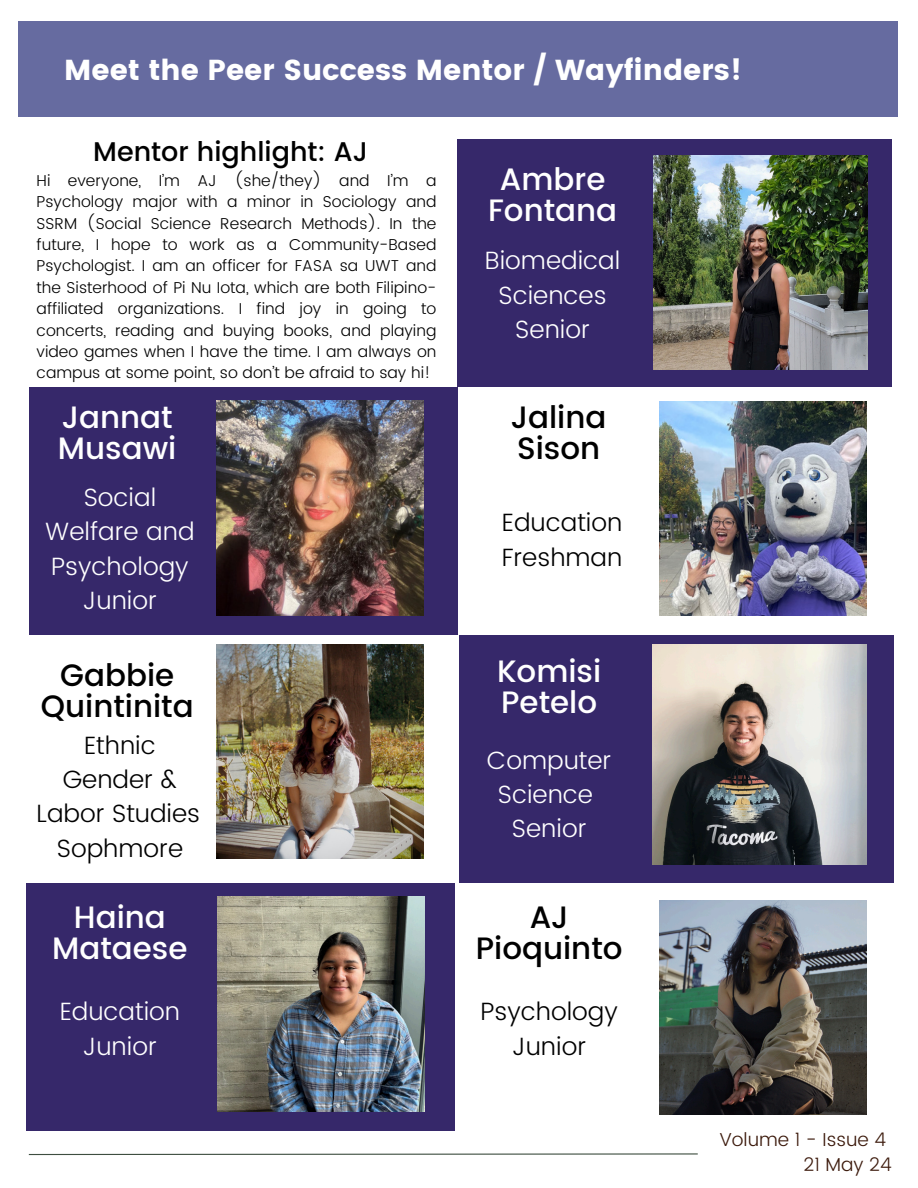
<style>
.page{position:relative;width:918px;height:1188px;background:#fff}
.page>*{position:absolute;margin:0;border:0;box-sizing:border-box;transform-origin:0 0}
.t1{font:500 30.9px/30.9px "Poppins";color:#fff}
.t2{font:500 30.9px/30.9px "Poppins";color:#000;text-align:center}
.t3{font:28.8px "Poppins";color:#fff}
.t4{font:500 27px "Poppins";color:#000}
.t5{font:300 25.05px/34.2px "Poppins";color:#fff;text-align:center}
.t6{font:300 25.05px/34.2px "Poppins";color:#000;text-align:center}
.t7{font:300 18.75px/25.3px "Poppins";color:#3c1a0c;text-align:right}
.t8{font:300 15.75px/21.3px "Poppins";color:#000;text-align:justify}
</style>
<div class="page">
<div style="left:18px;top:22px;width:880px;height:95px;background:#666ba0"></div>
<div style="left:458px;top:139px;width:434px;height:248px;background:#36286a"></div>
<div style="left:459px;top:635px;width:434px;height:247px;background:#36286a"></div>
<img style="left:653px;top:645px;width:213px;height:219px">
<svg style="left:28px;top:1153px;width:670px;height:3px"></svg>
<div style="left:29px;top:387px;width:428px;height:248px;background:#36286a"></div>
<img style="left:217px;top:401px;width:207px;height:215px">
<img style="left:659px;top:402px;width:207px;height:213px">
<img style="left:217px;top:645px;width:207px;height:214px">
<div style="left:26px;top:883px;width:429px;height:247px;background:#36286a"></div>
<img style="left:217px;top:896px;width:207px;height:215px">
<img style="left:659px;top:900px;width:207px;height:214px">
<img style="left:653px;top:155px;width:214px;height:215px">
<h1 class="t3" style="left:64px;top:53px;width:679px">Meet the Peer Success Mentor / Wayfinders!</h1>
<p class="t4" style="left:93px;top:136px;width:276px">Mentor highlight: AJ</p>
<h1 class="t8" style="left:37px;top:170px;width:401px">Hi everyone, I’m AJ (she/they) and I’m a Psychology major with a minor in Sociology and SSRM (Social Science Research Methods). In the future, I hope to work as a Community-Based Psychologist. I am an officer for FASA sa UWT and the Sisterhood of Pi Nu Iota, which are both Filipino&shy;affiliated organizations. I find joy in going to concerts, reading and buying books, and playing video games when I have the time. I am always on campus at some point, so don’t be afraid to say hi!</h1>
<h1 class="t1" style="left:58px;top:402px;width:120px">Jannat<br>Musawi</h1>
<h3 class="t5" style="left:45px;top:480px;width:151px">Social<br>Welfare and<br>Psychology<br>Junior</h3>
<h1 class="t2" style="left:41px;top:660px;width:154px">Gabbie<br>Quintinita</h1>
<h3 class="t6" style="left:37px;top:728px;width:165px">Ethnic<br>Gender &amp;<br>Labor Studies<br>Sophmore</h3>
<h1 class="t1" style="left:52px;top:902px;width:137px;text-align:center">Haina<br>Mataese</h1>
<h3 class="t5" style="left:60px;top:995px;width:122px">Education<br>Junior</h3>
<h1 class="t1" style="left:488px;top:164px;width:131px;text-align:center">Ambre<br>Fontana</h1>
<h3 class="t5" style="left:485px;top:244px;width:137px">Biomedical<br>Sciences<br>Senior</h3>
<h1 class="t2" style="left:511px;top:402px;width:97px;text-align:left">Jalina<br>Sison</h1>
<h3 class="t6" style="left:502px;top:506px;width:122px;text-align:left">Education<br>Freshman</h3>
<h2 class="t1" style="left:497px;top:656px;width:106px">Komisi<br>Petelo</h2>
<h3 class="t5" style="left:487px;top:743px;width:126px">Computer<br>Science<br>Senior</h3>
<h1 class="t2" style="left:476px;top:902px;width:148px">AJ<br>Pioquinto</h1>
<h3 class="t6" style="left:481px;top:995px;width:139px">Psychology<br>Junior</h3>
<h4 class="t7" style="left:719px;top:1127px;width:174px">Volume 1 - Issue 4<br>21 May 24</h4>
</div>
